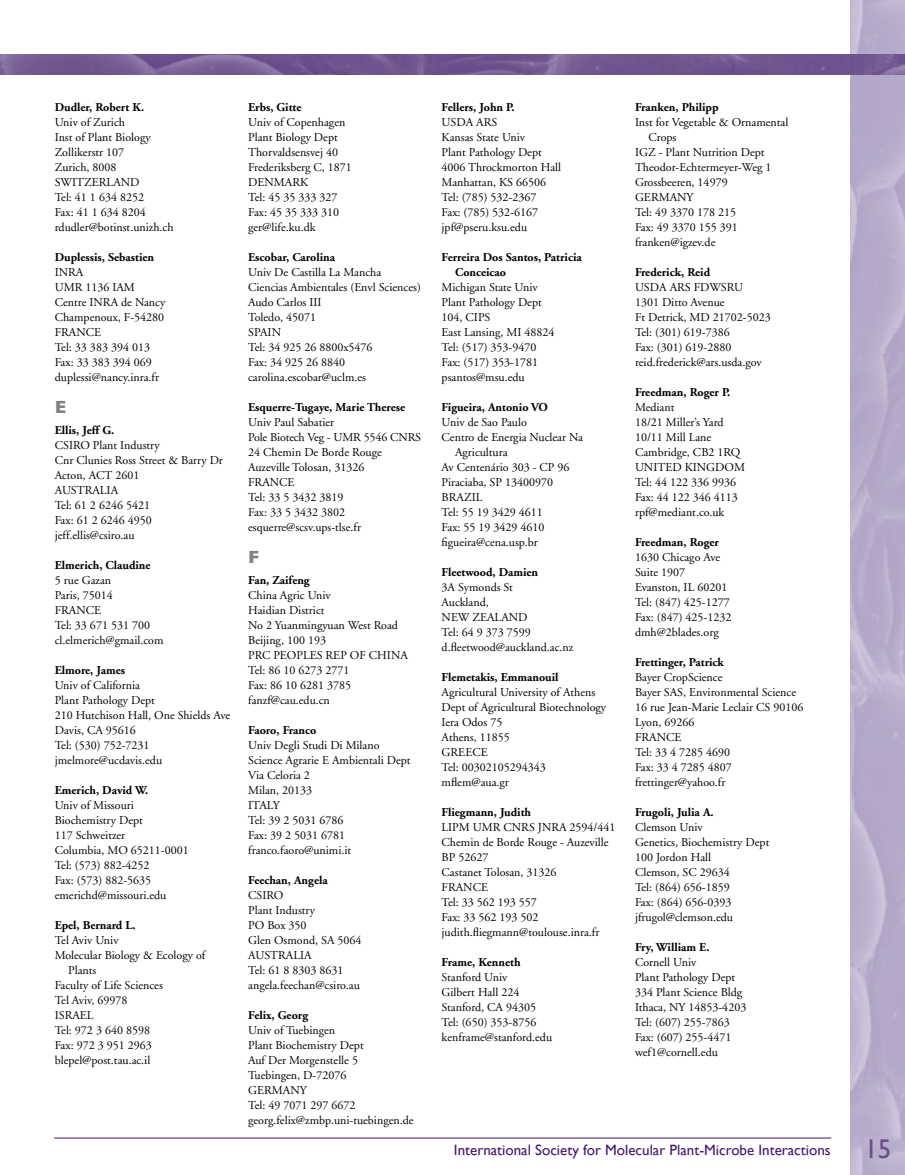
<style>
.page{position:relative;width:905px;height:1175px;background:#fff}
.page>*{position:absolute;margin:0;border:0;box-sizing:border-box;transform-origin:0 0}
.t1{font:700 18px "Gill Sans";color:#808285}
.t2{font:15px "Gill Sans";color:#46166b}
.t3{font:12px/15px "Adobe Garamond";color:#000}
.t4{font:700 12px/15px "Adobe Garamond";color:#000}
.s1{font-size:27px;color:#6b4f8b}
</style>
<div class="page">
<img style="left:850px;top:0;width:54px;height:1174px">
<img style="left:0;top:54px;width:904px;height:20px">
<hr style="left:54px;top:1137px;width:777px;height:1px;background:#46166b">
<p class="t4" style="left:55px;top:100px;width:91px">Dudler, Robert K.</p>
<p class="t3" style="left:55px;top:115px;width:120px">Univ of Zurich<br>Inst of Plant Biology<br>Zollikerstr 107<br>Zurich, 8008<br>SWITZERLAND<br>Tel: 41 1 634 8252<br>Fax: 41 1 634 8204 rdudler@botinst.unizh.ch</p>
<p class="t4" style="left:55px;top:250px;width:101px">Duplessis, Sebastien</p>
<p class="t3" style="left:55px;top:265px;width:112px">INRA<br>UMR 1136 IAM<br>Centre INRA de Nancy<br>Champenoux, F-54280<br>FRANCE<br>Tel: 33 383 394 013<br>Fax: 33 383 394 069 duplessi@nancy.inra.fr</p>
<h1 class="t1" style="left:55px;top:396px;width:13px">E</h1>
<p class="t4" style="left:55px;top:423px;width:61px">Ellis, Jeff G.</p>
<p class="t3" style="left:55px;top:438px;width:170px">CSIRO Plant Industry<br>Cnr Clunies Ross Street &amp; Barry Dr<br>Acton, ACT 2601<br>AUSTRALIA<br>Tel: 61 2 6246 5421<br>Fax: 61 2 6246 4950 jeff.ellis@csiro.au</p>
<p class="t4" style="left:55px;top:558px;width:97px">Elmerich, Claudine</p>
<p class="t3" style="left:55px;top:573px;width:110px">5 rue Gazan<br>Paris, 75014<br>FRANCE<br>Tel: 33 671 531 700 cl.elmerich@gmail.com</p>
<p class="t4" style="left:55px;top:663px;width:72px">Elmore, James</p>
<p class="t3" style="left:55px;top:678px;width:177px">Univ of California<br>Plant Pathology Dept<br>210 Hutchison Hall, One Shields Ave<br>Davis, CA 95616<br>Tel: (530) 752-7231 jmelmore@ucdavis.edu</p>
<p class="t4" style="left:55px;top:783px;width:95px">Emerich, David W.</p>
<p class="t3" style="left:55px;top:798px;width:135px">Univ of Missouri<br>Biochemistry Dept<br>117 Schweitzer<br>Columbia, MO 65211-0001<br>Tel: (573) 882-4252<br>Fax: (573) 882-5635 emerichd@missouri.edu</p>
<p class="t4" style="left:55px;top:918px;width:82px">Epel, Bernard L.</p>
<p class="t3" style="left:55px;top:933px;width:65px">Tel Aviv Univ</p>
<p class="t3" style="left:55px;top:948px;width:152px">Molecular Biology &amp; Ecology of</p>
<p class="t3" style="left:68px;top:963px;width:30px">Plants</p>
<p class="t3" style="left:55px;top:978px;width:110px">Faculty of Life Sciences</p>
<p class="t3" style="left:55px;top:993px;width:74px">Tel Aviv, 69978</p>
<p class="t3" style="left:55px;top:1008px;width:40px">ISRAEL</p>
<p class="t3" style="left:55px;top:1023px;width:97px">Tel: 972 3 640 8598</p>
<p class="t3" style="left:55px;top:1038px;width:98px">Fax: 972 3 951 2963</p>
<p class="t3" style="left:55px;top:1053px;width:97px">blepel@post.tau.ac.il</p>
<p class="t4" style="left:248px;top:100px;width:55px">Erbs, Gitte</p>
<p class="t3" style="left:248px;top:115px;width:105px">Univ of Copenhagen<br>Plant Biology Dept<br>Thorvaldsensvej 40<br>Frederiksberg C, 1871<br>DENMARK<br>Tel: 45 35 333 327<br>Fax: 45 35 333 310 ger@life.ku.dk</p>
<p class="t4" style="left:248px;top:250px;width:88px">Escobar, Carolina</p>
<p class="t3" style="left:248px;top:265px;width:174px">Univ De Castilla La Mancha<br>Ciencias Ambientales (Envl Sciences)<br>Audo Carlos III<br>Toledo, 45071<br>SPAIN<br>Tel: 34 925 26 8800x5476<br>Fax: 34 925 26 8840 carolina.escobar@uclm.es</p>
<p class="t4" style="left:248px;top:400px;width:158px">Esquerre-Tugaye, Marie Therese</p>
<p class="t3" style="left:248px;top:415px;width:174px">Univ Paul Sabatier<br>Pole Biotech Veg - UMR 5546 CNRS<br>24 Chemin De Borde Rouge<br>Auzeville Tolosan, 31326<br>FRANCE<br>Tel: 33 5 3432 3819<br>Fax: 33 5 3432 3802 esquerre@scsv.ups-tlse.fr</p>
<h1 class="t1" style="left:248px;top:546px;width:13px">F</h1>
<p class="t4" style="left:248px;top:573px;width:63px">Fan, Zaifeng</p>
<p class="t3" style="left:248px;top:588px;width:161px">China Agric Univ<br>Haidian District<br>No 2 Yuanmingyuan West Road<br>Beijing, 100 193<br>PRC PEOPLES REP OF CHINA<br>Tel: 86 10 6273 2771<br>Fax: 86 10 6281 3785 fanzf@cau.edu.cn</p>
<p class="t4" style="left:248px;top:723px;width:70px">Faoro, Franco</p>
<p class="t3" style="left:248px;top:738px;width:164px">Univ Degli Studi Di Milano<br>Science Agrarie E Ambientali Dept<br>Via Celoria 2<br>Milan, 20133<br>ITALY<br>Tel: 39 2 5031 6786<br>Fax: 39 2 5031 6781 franco.faoro@unimi.it</p>
<p class="t4" style="left:248px;top:873px;width:81px">Feechan, Angela</p>
<p class="t3" style="left:248px;top:888px;width:115px">CSIRO<br>Plant Industry<br>PO Box 350<br>Glen Osmond, SA 5064<br>AUSTRALIA<br>Tel: 61 8 8303 8631 angela.feechan@csiro.au</p>
<p class="t4" style="left:248px;top:1008px;width:61px">Felix, Georg</p>
<p class="t3" style="left:248px;top:1023px;width:167px">Univ of Tuebingen<br>Plant Biochemistry Dept<br>Auf Der Morgenstelle 5<br>Tuebingen, D-72076<br>GERMANY<br>Tel: 49 7071 297 6672 georg.felix@zmbp.uni-tuebingen.de</p>
<p class="t4" style="left:441px;top:100px;width:74px">Fellers, John P.</p>
<p class="t3" style="left:441px;top:115px;width:121px">USDA ARS<br>Kansas State Univ<br>Plant Pathology Dept<br>4006 Throckmorton Hall<br>Manhattan, KS 66506<br>Tel: (785) 532-2367<br>Fax: (785) 532-6167 jpf@pseru.ksu.edu</p>
<p class="t4" style="left:455px;top:250px;width:128px;text-indent:-14px">Ferreira Dos Santos, Patricia<br>Conceicao</p>
<p class="t3" style="left:441px;top:280px;width:114px">Michigan State Univ<br>Plant Pathology Dept<br>104, CIPS<br>East Lansing, MI 48824<br>Tel: (517) 353-9470<br>Fax: (517) 353-1781 psantos@msu.edu</p>
<p class="t4" style="left:441px;top:400px;width:108px">Figueira, Antonio VO</p>
<p class="t3" style="left:441px;top:415px;width:87px">Univ de Sao Paulo</p>
<p class="t3" style="left:441px;top:430px;width:143px">Centro de Energia Nuclear Na</p>
<p class="t3" style="left:455px;top:445px;width:54px">Agricultura</p>
<p class="t3" style="left:441px;top:460px;width:129px">Av Centenário 303 - CP 96</p>
<p class="t3" style="left:441px;top:475px;width:113px">Piraciaba, SP 13400970</p>
<p class="t3" style="left:441px;top:490px;width:42px">BRAZIL</p>
<p class="t3" style="left:441px;top:505px;width:103px">Tel: 55 19 3429 4611</p>
<p class="t3" style="left:441px;top:520px;width:104px">Fax: 55 19 3429 4610</p>
<p class="t3" style="left:441px;top:535px;width:98px">figueira@cena.usp.br</p>
<p class="t4" style="left:441px;top:565px;width:98px">Fleetwood, Damien</p>
<p class="t3" style="left:441px;top:580px;width:133px">3A Symonds St<br>Auckland,<br>NEW ZEALAND<br>Tel: 64 9 373 7599 d.fleetwood@auckland.ac.nz</p>
<p class="t4" style="left:441px;top:670px;width:118px">Flemetakis, Emmanouil</p>
<p class="t3" style="left:441px;top:685px;width:166px">Agricultural University of Athens<br>Dept of Agricultural Biotechnology<br>Iera Odos 75<br>Athens, 11855<br>GREECE<br>Tel: 00302105294343 mflem@aua.gr</p>
<p class="t4" style="left:441px;top:805px;width:91px">Fliegmann, Judith</p>
<p class="t3" style="left:441px;top:820px;width:175px">LIPM UMR CNRS JNRA 2594/441<br>Chemin de Borde Rouge - Auzeville<br>BP 52627<br>Castanet Tolosan, 31326<br>FRANCE<br>Tel: 33 562 193 557<br>Fax: 33 562 193 502 judith.fliegmann@toulouse.inra.fr</p>
<p class="t4" style="left:441px;top:955px;width:81px">Frame, Kenneth</p>
<p class="t3" style="left:441px;top:970px;width:112px">Stanford Univ<br>Gilbert Hall 224<br>Stanford, CA 94305<br>Tel: (650) 353-8756 kenframe@stanford.edu</p>
<p class="t4" style="left:635px;top:100px;width:85px">Franken, Philipp</p>
<p class="t3" style="left:635px;top:115px;width:155px">Inst for Vegetable &amp; Ornamental</p>
<p class="t3" style="left:648px;top:130px;width:29px">Crops</p>
<p class="t3" style="left:635px;top:145px;width:131px">IGZ - Plant Nutrition Dept</p>
<p class="t3" style="left:635px;top:160px;width:138px">Theodor-Echtermeyer-Weg 1</p>
<p class="t3" style="left:635px;top:175px;width:94px">Grossbeeren, 14979</p>
<p class="t3" style="left:635px;top:190px;width:60px">GERMANY</p>
<p class="t3" style="left:635px;top:205px;width:103px">Tel: 49 3370 178 215</p>
<p class="t3" style="left:635px;top:220px;width:104px">Fax: 49 3370 155 391</p>
<p class="t3" style="left:635px;top:235px;width:82px">franken@igzev.de</p>
<p class="t4" style="left:635px;top:265px;width:77px">Frederick, Reid</p>
<p class="t3" style="left:635px;top:280px;width:137px">USDA ARS FDWSRU<br>1301 Ditto Avenue<br>Ft Detrick, MD 21702-5023<br>Tel: (301) 619-7386<br>Fax: (301) 619-2880 reid.frederick@ars.usda.gov</p>
<p class="t4" style="left:635px;top:385px;width:97px">Freedman, Roger P.</p>
<p class="t3" style="left:635px;top:400px;width:112px">Mediant<br>18/21 Miller’s Yard<br>10/11 Mill Lane<br>Cambridge, CB2 1RQ<br>UNITED KINGDOM<br>Tel: 44 122 336 9936<br>Fax: 44 122 346 4113 rpf@mediant.co.uk</p>
<p class="t4" style="left:635px;top:535px;width:85px">Freedman, Roger</p>
<p class="t3" style="left:635px;top:550px;width:98px">1630 Chicago Ave<br>Suite 1907<br>Evanston, IL 60201<br>Tel: (847) 425-1277<br>Fax: (847) 425-1232 dmh@2blades.org</p>
<p class="t4" style="left:635px;top:655px;width:90px">Frettinger, Patrick</p>
<p class="t3" style="left:635px;top:670px;width:170px">Bayer CropScience<br>Bayer SAS, Environmental Science<br>16 rue Jean-Marie Leclair CS 90106<br>Lyon, 69266<br>FRANCE<br>Tel: 33 4 7285 4690<br>Fax: 33 4 7285 4807 frettinger@yahoo.fr</p>
<p class="t4" style="left:635px;top:805px;width:80px">Frugoli, Julia A.</p>
<p class="t3" style="left:635px;top:820px;width:136px">Clemson Univ<br>Genetics, Biochemistry Dept<br>100 Jordon Hall<br>Clemson, SC 29634<br>Tel: (864) 656-1859<br>Fax: (864) 656-0393 jfrugol@clemson.edu</p>
<p class="t4" style="left:635px;top:940px;width:76px">Fry, William E.</p>
<p class="t3" style="left:635px;top:955px;width:113px">Cornell Univ<br>Plant Pathology Dept<br>334 Plant Science Bldg<br>Ithaca, NY 14853-4203<br>Tel: (607) 255-7863<br>Fax: (607) 255-4471 wef1@cornell.edu</p>
<p class="t2" style="left:454px;top:1140px;width:439px">International Society for Molecular Plant-Microbe Interactions <span class="s1">15</span></p>
</div>
